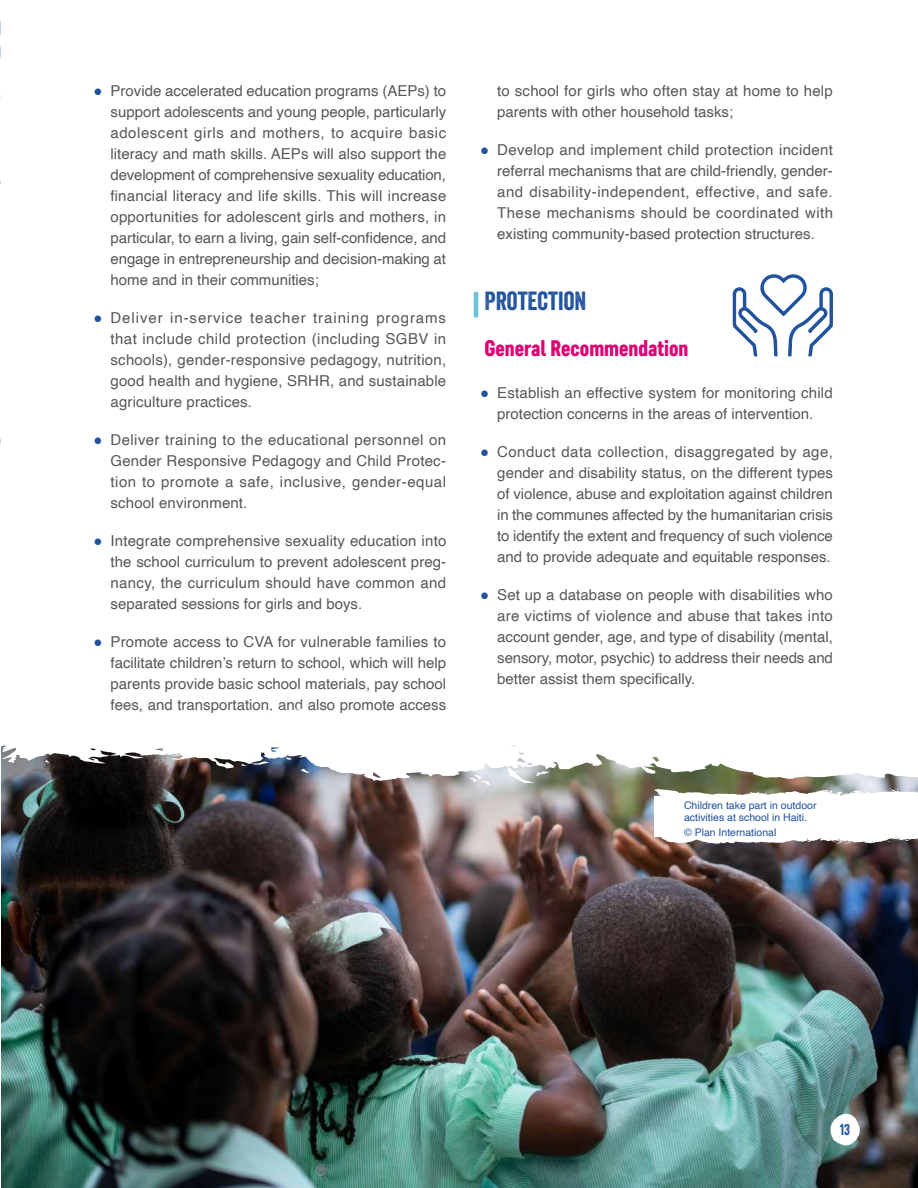
<style>
.page{position:relative;width:918px;height:1188px;background:#fff}
.page>*{position:absolute;margin:0;border:0;box-sizing:border-box;transform-origin:0 0}
.t1{font:25.5px "Veneer";color:#21529e}
.t2{font:22.5px "Core Paint W01";color:#e00073}
.t3{font:15px/21px "Helvetica";color:#575757;text-align:justify}
.t4{font:15px "Veneer";color:#21529e}
.t5{font:10.5px/12px "Helvetica";color:#21529e}
.s1{color:#21529e}
</style>
<div class="page">
<img style="left:550px;top:783px;width:368px;height:405px">
<svg style="left:550px;top:754px;width:368px;height:29px"></svg>
<img style="left:0;top:21px;width:550px;height:1167px">
<svg style="left:733px;top:274px;width:100px;height:82px"></svg>
<div style="left:654px;top:796px;width:264px;height:41px;background:#fff"></div>
<svg style="left:654px;top:789px;width:264px;height:7px"></svg>
<svg style="left:654px;top:837px;width:264px;height:7px"></svg>
<svg style="left:830px;top:1114px;width:30px;height:32px"></svg>
<p class="t3" style="left:111px;top:81px;width:337px;text-indent:-17px"><span class="s1">●</span> Provide accelerated education programs (AEPs) to support adolescents and young people, particularly adolescent girls and mothers, to acquire basic literacy and math skills. AEPs will also support the development of comprehensive sexuality education, financial literacy and life skills. This will increase opportunities for adolescent girls and mothers, in particular, to earn a living, gain self-confidence, and engage in entrepreneurship and decision-making at home and in their communities;</p>
<p class="t3" style="left:111px;top:308px;width:337px;text-indent:-17px"><span class="s1">●</span> Deliver in-service teacher training programs that include child protection (including SGBV in schools), gender-responsive pedagogy, nutrition, good health and hygiene, SRHR, and sustainable agriculture practices.</p>
<p class="t3" style="left:111px;top:430px;width:337px;text-indent:-17px"><span class="s1">●</span> Deliver training to the educational personnel on Gender Responsive Pedagogy and Child Protec&shy;tion to promote a safe, inclusive, gender-equal school environment.</p>
<p class="t3" style="left:111px;top:531px;width:337px;text-indent:-17px"><span class="s1">●</span> Integrate comprehensive sexuality education into the school curriculum to prevent adolescent preg&shy;nancy, the curriculum should have common and separated sessions for girls and boys.</p>
<p class="t3" style="left:111px;top:632px;width:337px;text-indent:-17px"><span class="s1">●</span> Promote access to CVA for vulnerable families to facilitate children’s return to school, which will help parents provide basic school materials, pay school fees, and transportation, and also promote access</p>
<p class="t3" style="left:497px;top:81px;width:337px">to school for girls who often stay at home to help parents with other household tasks;</p>
<p class="t3" style="left:497px;top:140px;width:337px;text-indent:-17px"><span class="s1">●</span> Develop and implement child protection incident referral mechanisms that are child-friendly, gender&shy;and disability-independent, effective, and safe.<br>These mechanisms should be coordinated with existing community-based protection structures.</p>
<h1 class="t1" style="left:485px;top:286px;width:103px">PROTECTION</h1>
<h2 class="t2" style="left:485px;top:335px;width:205px">General Recommendation</h2>
<p class="t3" style="left:480px;top:383px;width:354px;text-align:center"><span class="s1">●</span> Establish an effective system for monitoring child protection concerns in the areas of intervention.</p>
<p class="t3" style="left:497px;top:442px;width:337px;text-indent:-17px"><span class="s1">●</span> Conduct data collection, disaggregated by age, gender and disability status, on the different types of violence, abuse and exploitation against children in the communes affected by the humanitarian crisis to identify the extent and frequency of such violence and to provide adequate and equitable responses.</p>
<p class="t3" style="left:497px;top:585px;width:337px;text-indent:-17px"><span class="s1">●</span> Set up a database on people with disabilities who are victims of violence and abuse that takes into account gender, age, and type of disability (mental, sensory, motor, psychic) to address their needs and better assist them specifically.</p>
<p class="t5" style="left:684px;top:800px;width:134px">Children take part in outdoor activities at school in Haiti.</p>
<p class="t5" style="left:684px;top:827px;width:94px">© Plan International</p>
<p class="t4" style="left:840px;top:1120px;width:11px">13</p>
</div>
